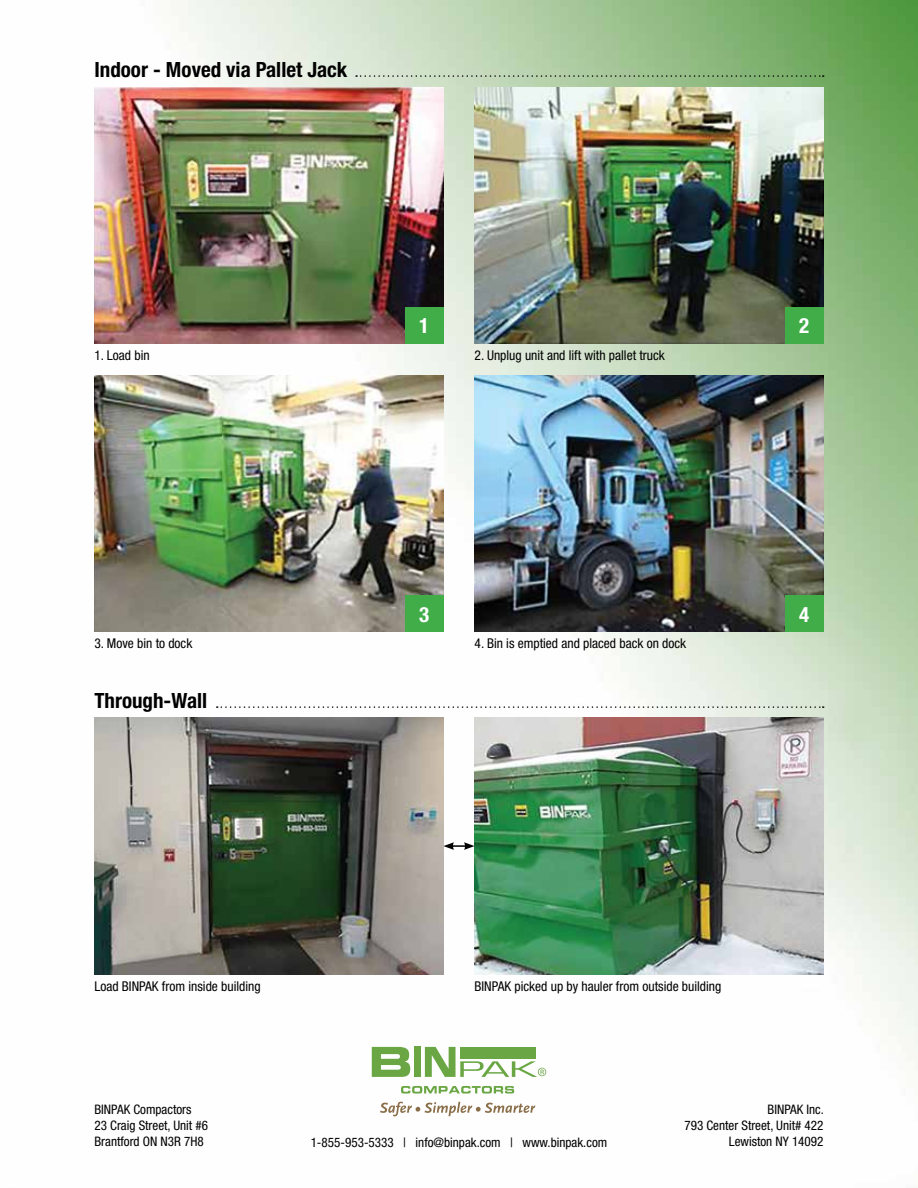
<style>
.page{position:relative;width:918px;height:1188px;background:#fff}
.page>*{position:absolute;margin:0;border:0;box-sizing:border-box;transform-origin:0 0}
.t1{font:700 condensed 21px "Helvetica Neue";color:#000}
.t2{font:700 condensed 21px "Helvetica Neue";color:#fff}
.t3{font:condensed 13.5px "Helvetica Neue";color:#000}
.t4{font:condensed 13.2px/15.8px "Helvetica Neue";color:#000}
</style>
<div class="page">
<img style="left:94px;top:0;width:824px;height:1188px">
<svg style="left:372px;top:1047px;width:38px;height:30px"></svg>
<div style="left:414px;top:1047px;width:7px;height:30px;background:#6aa744"></div>
<svg style="left:425px;top:1047px;width:121px;height:30px"></svg>
<svg style="left:401px;top:1086px;width:113px;height:8px"></svg>
<svg style="left:380px;top:1102px;width:155px;height:14px"></svg>
<svg style="left:443px;top:842px;width:32px;height:8px"></svg>
<img style="left:94px;top:87px;width:349px;height:256px">
<img style="left:475px;top:87px;width:349px;height:256px">
<img style="left:94px;top:376px;width:349px;height:256px">
<img style="left:475px;top:376px;width:349px;height:256px">
<img style="left:94px;top:718px;width:349px;height:256px">
<img style="left:475px;top:718px;width:349px;height:256px">
<svg style="left:356px;top:75px;width:468px;height:2px"></svg>
<svg style="left:217px;top:706px;width:607px;height:2px"></svg>
<div style="left:405px;top:307px;width:38px;height:36px;background:#41ad49"></div>
<div style="left:405px;top:596px;width:38px;height:36px;background:#41ad49"></div>
<div style="left:785px;top:307px;width:39px;height:36px;background:#41ad49"></div>
<div style="left:785px;top:596px;width:39px;height:36px;background:#41ad49"></div>
<h1 class="t1" style="left:94px;top:57px;width:254px">Indoor - Moved via Pallet Jack</h1>
<p class="t3" style="left:94px;top:348px;width:57px">1. Load bin</p>
<h1 class="t2" style="left:419px;top:313px;width:12px">1</h1>
<p class="t3" style="left:475px;top:348px;width:192px">2. Unplug unit and lift with pallet truck</p>
<h1 class="t2" style="left:419px;top:601px;width:12px">3</h1>
<p class="t3" style="left:94px;top:636px;width:99px">3. Move bin to dock</p>
<p class="t3" style="left:475px;top:636px;width:213px">4. Bin is emptied and placed back on dock</p>
<h1 class="t1" style="left:94px;top:688px;width:114px">Through-Wall</h1>
<h1 class="t2" style="left:799px;top:313px;width:12px">2</h1>
<h1 class="t2" style="left:799px;top:601px;width:12px">4</h1>
<p class="t3" style="left:94px;top:978px;width:168px">Load BINPAK from inside building</p>
<p class="t3" style="left:475px;top:978px;width:248px">BINPAK picked up by hauler from outside building</p>
<p class="t4" style="left:94px;top:1102px;width:115px">BINPAK Compactors<br>23 Craig Street, Unit #6<br>Brantford ON N3R 7H8</p>
<p class="t4" style="left:684px;top:1102px;width:141px;text-align:right">BINPAK Inc.<br>793 Center Street, Unit# 422</p>
<p class="t4" style="left:311px;top:1134px;width:298px">1-855-953-5333 | info@binpak.com | www.binpak.com</p>
<p class="t4" style="left:729px;top:1133px;width:96px">Lewiston NY 14092</p>
</div>
